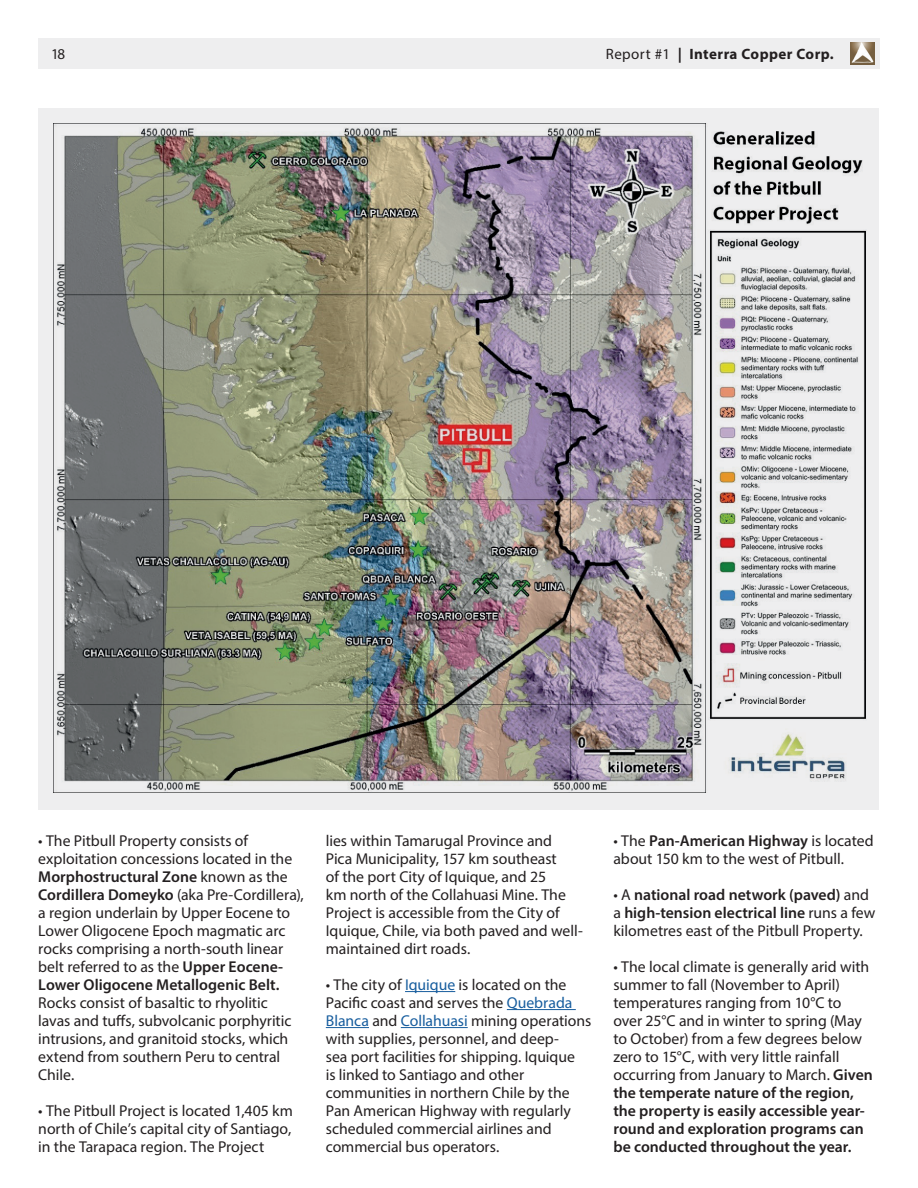
<style>
.page{position:relative;width:918px;height:1188px;background:#fff}
.page>*{position:absolute;margin:0;border:0;box-sizing:border-box;transform-origin:0 0}
.t1{font:15.75px/18px "Myriad Pro";letter-spacing:-.005em;color:#231f20}
.t2{font:600 15.75px/18px "Myriad Pro";color:#231f20}
.t3{font:700 15px "Myriad Pro";letter-spacing:.03em;color:#231f20}
.t4{font:15px "Myriad Pro";color:#231f20}
.s1{font-weight:400}
.s2{font-weight:600}
.s3{color:#175d9e}
</style>
<div class="page">
<div style="left:38px;top:38px;width:842px;height:31px;background:#eeeeef"></div>
<img style="left:851px;top:43px;width:23px;height:21px">
<hr style="left:405px;top:991px;width:50px;height:1px;background:#175d9e">
<hr style="left:507px;top:1009px;width:69px;height:1px;background:#175d9e">
<hr style="left:326px;top:1027px;width:43px;height:1px;background:#175d9e">
<hr style="left:401px;top:1027px;width:67px;height:1px;background:#175d9e">
<div style="left:38px;top:108px;width:841px;height:702px;background:#eeeeef"></div>
<img style="left:54px;top:123px;width:813px;height:670px">
<p class="t4" style="left:51px;top:45px;width:16px">18</p>
<p class="t3" style="left:606px;top:46px;width:229px"><span class="s1">Report #1</span> | Interra Copper Corp.</p>
<p class="t1" style="left:38px;top:831px;width:267px">• The Pitbull Property consists of exploitation concessions located in the <span class="s2">Morphostructural Zone</span> known as the <span class="s2">Cordillera Domeyko</span> (aka Pre-Cordillera), a region underlain by Upper Eocene to Lower Oligocene Epoch magmatic arc rocks comprising a north-south linear belt referred to as the <span class="s2">Upper Eocene-Lower Oligocene Metallogenic Belt.</span></p>
<p class="t1" style="left:38px;top:993px;width:255px">Rocks consist of basaltic to rhyolitic lavas and tuffs, subvolcanic porphyritic intrusions, and granitoid stocks, which extend from southern Peru to central Chile.</p>
<p class="t1" style="left:38px;top:1102px;width:256px;text-align:justify">• The Pitbull Project is located 1,405 km north of Chile’s capital city of Santiago, in the Tarapaca region. The Project</p>
<p class="t1" style="left:326px;top:831px;width:259px">lies within Tamarugal Province and<br>Pica Municipality, 157 km southeast<br>of the port City of Iquique, and 25<br>km north of the Collahuasi Mine. The Project is accessible from the City of Iquique, Chile, via both paved and well&shy;maintained dirt roads.</p>
<p class="t1" style="left:326px;top:975px;width:267px">• The city of <span class="s3">Iquique</span> is located on the Pacific coast and serves the <span class="s3">Quebrada Blanca</span> and <span class="s3">Collahuasi</span> mining operations with supplies, personnel, and deep-<br>sea port facilities for shipping. Iquique<br>is linked to Santiago and other communities in northern Chile by the Pan American Highway with regularly scheduled commercial airlines and commercial bus operators.</p>
<p class="t1" style="left:613px;top:832px;width:262px">• The <span class="s2">Pan-American Highway</span> is located about 150 km to the west of Pitbull.</p>
<p class="t2" style="left:613px;top:885px;width:263px"><span class="s1">• A</span> national road network (paved) <span class="s1">and a</span> high-tension electrical line <span class="s1">runs a few kilometres east of the Pitbull Property.</span></p>
<p class="t1" style="left:613px;top:958px;width:261px">• The local climate is generally arid with summer to fall (November to April) temperatures ranging from 10°C to over 25°C and in winter to spring (May to October) from a few degrees below zero to 15°C, with very little rainfall occurring from January to March. <span class="s2">Given the temperate nature of the region, the property is easily accessible year&shy;round and exploration programs can be conducted throughout the year.</span></p>
</div>
